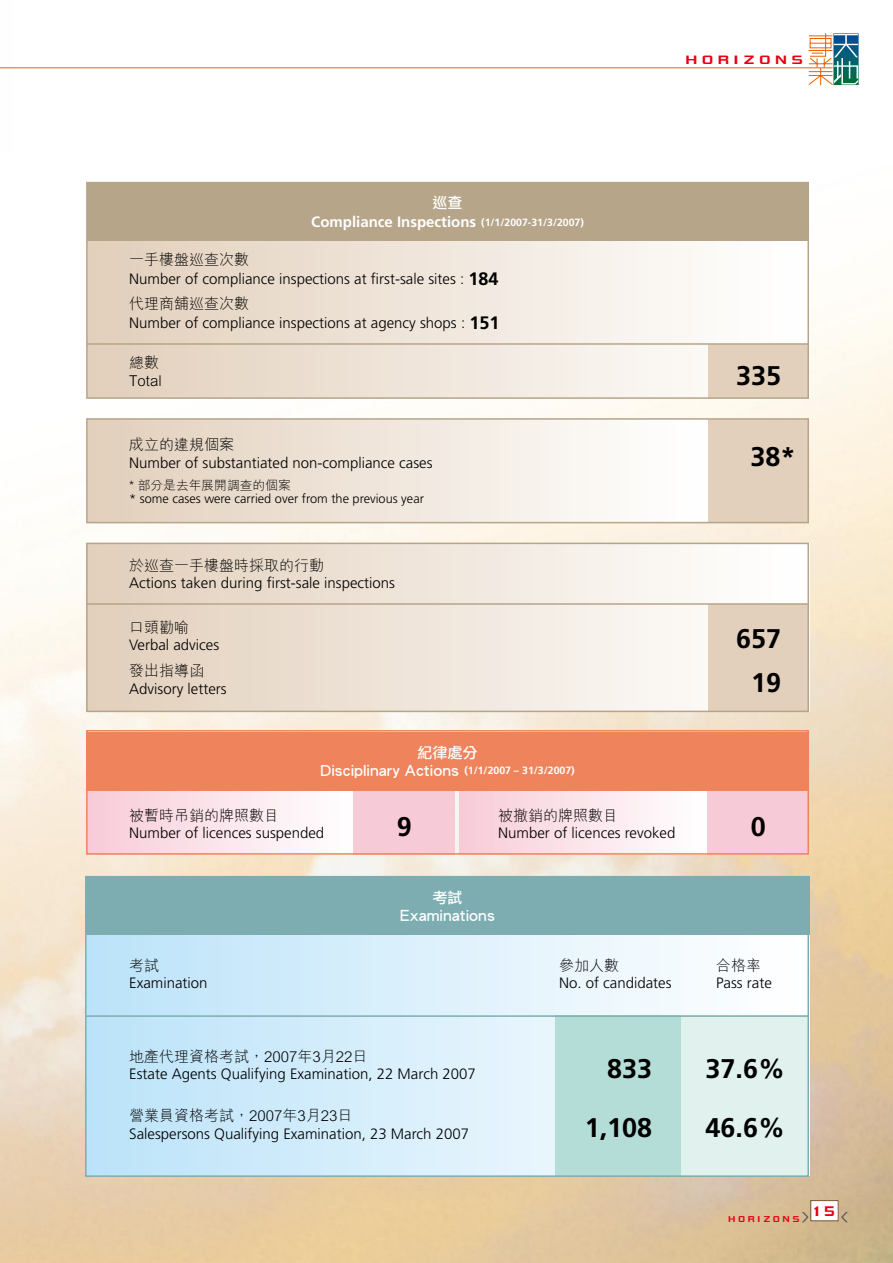
<style>
.page{position:relative;width:893px;height:1263px;background:#fff}
.page>*{position:absolute;margin:0;border:0;box-sizing:border-box;transform-origin:0 0}
.t1{font:700 27px/59.1px "Frutiger";color:#000}
.t2{font:300 15px "Frutiger";color:#000}
.t3{font:300 15px/18px "M Hei";color:#000}
.t4{font:700 15px "Frutiger";color:#fff}
.t5{font:15px/18px "Li Hei Pro";color:#fff;text-align:center}
.t6{font:13.5px "DF Zong Yi Bd HK BF";color:#e60012}
.t7{font:300 12.75px "Frutiger";color:#000}
.t8{font:300 12.75px "M Hei";color:#000}
.t9{font:11.7px "DF Zong Yi Bd HK BF";color:#e60012;scale:1.16 1}
.t10{font:700 10.5px "Frutiger";color:#fff}
.t11{font:8.25px "DF Zong Yi Bd HK BF";color:#e60012}
.s1{font-size:10.5px}
.s2{font-weight:700;font-size:18px}
.s3{font-family:"Li Hei Pro";font-weight:400;font-size:15px}
</style>
<div class="page">
<img style="left:0;top:68px;width:893px;height:1195px">
<img style="left:0;top:68px;width:13px;height:84px">
<svg style="left:808px;top:33px;width:51px;height:53px"></svg>
<hr style="left:0;top:67px;width:832px;height:1px;background:#eb6100">
<svg style="left:802px;top:1212px;width:7px;height:10px"></svg>
<svg style="left:841px;top:1212px;width:7px;height:10px"></svg>
<div style="left:811px;top:1200px;width:27px;height:21px;background:#fff"></div>
<div style="left:810px;top:1200px;width:29px;height:21px;border:1px solid #784f2d"></div>
<div style="left:88px;top:236px;width:721px;height:162px;background:linear-gradient(to right,#e2cfbb,#fff)"></div>
<div style="left:708px;top:344px;width:101px;height:54px;background:#e2cfbc"></div>
<div style="left:86px;top:182px;width:723px;height:217px;border:2px solid #b6a589"></div>
<div style="left:87px;top:183px;width:722px;height:58px;background:#b6a589"></div>
<hr style="left:87px;top:343px;width:722px;height:2px;background:#b6a589">
<div style="left:88px;top:419px;width:620px;height:103px;background:linear-gradient(to right,#e2cfbb,#fff)"></div>
<div style="left:708px;top:419px;width:101px;height:103px;background:#e2cfbc"></div>
<div style="left:86px;top:418px;width:723px;height:105px;border:2px solid #b6a589"></div>
<div style="left:86px;top:781px;width:272px;height:74px;background:linear-gradient(to right,#f8cbd8,#fff)"></div>
<div style="left:354px;top:753px;width:101px;height:102px;background:#f7cad7"></div>
<div style="left:459px;top:781px;width:252px;height:74px;background:linear-gradient(to right,#f8ccd8,#fffeff)"></div>
<div style="left:708px;top:753px;width:101px;height:102px;background:#f7cad7"></div>
<div style="left:86px;top:732px;width:723px;height:58px;background:#ef845c"></div>
<div style="left:87px;top:930px;width:722px;height:246px;background:linear-gradient(to right,#bce3f9,#fff)"></div>
<div style="left:555px;top:1016px;width:127px;height:160px;background:#b3ddd6"></div>
<div style="left:682px;top:1015px;width:127px;height:160px;background:#e0f1ee"></div>
<div style="left:85px;top:876px;width:724px;height:301px;border:2px solid #7dadb0"></div>
<div style="left:86px;top:877px;width:723px;height:58px;background:#7dadb0"></div>
<hr style="left:86px;top:1015px;width:723px;height:2px;background:#7dadb0">
<svg style="left:85px;top:542px;width:725px;height:171px"></svg>
<div style="left:86px;top:730px;width:723px;height:125px;border:2px solid #ef845c"></div>
<p class="t9" style="left:686px;top:54px;width:102px">H O R I Z O N S</p>
<p class="t5" style="left:433px;top:193px;width:31px">巡查</p>
<p class="t4" style="left:311px;top:213px;width:274px">Compliance Inspections <span class="s1">(1/1/2007-31/3/2007)</span></p>
<p class="t3" style="left:129px;top:251px;width:121px">一手樓盤巡查次數</p>
<p class="t2" style="left:129px;top:271px;width:371px">Number of compliance inspections at first-sale sites : <span class="s2">184</span></p>
<p class="t3" style="left:129px;top:295px;width:121px">代理商舖巡查次數</p>
<p class="t2" style="left:129px;top:314px;width:372px">Number of compliance inspections at agency shops : <span class="s2">151</span></p>
<p class="t3" style="left:129px;top:354px;width:34px">總數<br>Total</p>
<h1 class="t1" style="left:736px;top:346px;width:47px">335</h1>
<p class="t3" style="left:129px;top:436px;width:106px">成立的違規個案</p>
<p class="t2" style="left:129px;top:454px;width:305px">Number of substantiated non-compliance cases</p>
<p class="t8" style="left:129px;top:479px;width:163px">* 部分是去年展開調查的個案</p>
<p class="t7" style="left:129px;top:492px;width:296px">* some cases were carried over from the previous year</p>
<p class="t3" style="left:129px;top:557px;width:196px">於巡查一手樓盤時採取的行動</p>
<p class="t2" style="left:129px;top:575px;width:267px">Actions taken during first-sale inspections</p>
<p class="t3" style="left:129px;top:619px;width:61px">口頭勸喻</p>
<p class="t2" style="left:129px;top:636px;width:91px">Verbal advices</p>
<p class="t3" style="left:129px;top:662px;width:76px">發出指導函</p>
<p class="t2" style="left:129px;top:680px;width:99px">Advisory letters</p>
<p class="t5" style="left:418px;top:743px;width:61px">紀律處分</p>
<p class="t10" style="left:320px;top:764px;width:256px"><span class="s3">Disciplinary Actions</span> (1/1/2007 – 31/3/2007)</p>
<h1 class="t1" style="left:750px;top:427px;width:47px">38*</h1>
<h1 class="t1" style="left:736px;top:617px;width:47px;line-height:43.5px;text-align:center">657<br>19</h1>
<p class="t3" style="left:129px;top:806px;width:151px">被暫時吊銷的牌照數目</p>
<p class="t2" style="left:129px;top:824px;width:197px">Number of licences suspended</p>
<p class="t3" style="left:129px;top:957px;width:31px">考試</p>
<p class="t2" style="left:129px;top:974px;width:80px">Examination</p>
<p class="t3" style="left:498px;top:806px;width:121px">被撤銷的牌照數目</p>
<h1 class="t1" style="left:397px;top:797px;width:17px">9</h1>
<p class="t2" style="left:498px;top:824px;width:179px">Number of licences revoked</p>
<h1 class="t1" style="left:751px;top:797px;width:17px">0</h1>
<p class="t5" style="left:400px;top:888px;width:96px">考試<br>Examinations</p>
<p class="t3" style="left:559px;top:957px;width:61px">參加人數</p>
<p class="t2" style="left:559px;top:974px;width:114px">No. of candidates</p>
<p class="t3" style="left:716px;top:957px;width:46px">合格率</p>
<p class="t2" style="left:716px;top:974px;width:57px">Pass rate</p>
<p class="t3" style="left:129px;top:1048px;width:240px">地產代理資格考試，2007年3月22日</p>
<p class="t2" style="left:129px;top:1066px;width:348px">Estate Agents Qualifying Examination, 22 March 2007</p>
<p class="t3" style="left:129px;top:1107px;width:225px">營業員資格考試，2007年3月23日</p>
<p class="t2" style="left:129px;top:1125px;width:341px">Salespersons Qualifying Examination, 23 March 2007</p>
<h1 class="t1" style="left:585px;top:1038px;width:69px;text-align:right">833<br>1,108</h1>
<h1 class="t1" style="left:706px;top:1038px;width:81px">37.6%<br>46.6%</h1>
<p class="t11" style="left:729px;top:1215px;width:72px">H O R I Z O N S</p>
<p class="t6" style="left:815px;top:1204px;width:22px">15</p>
</div>
